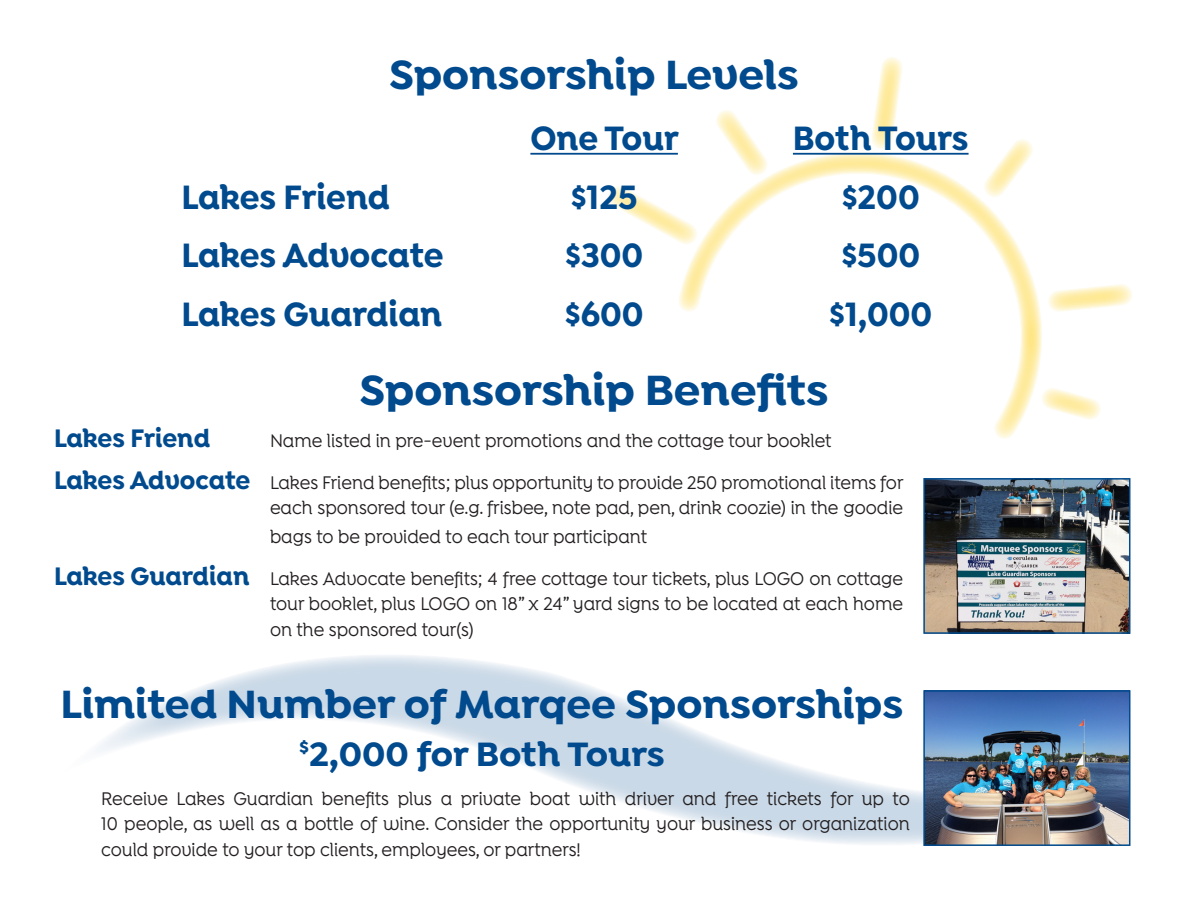
<style>
.page{position:relative;width:1188px;height:918px;background:#fff}
.page>*{position:absolute;margin:0;border:0;box-sizing:border-box;transform-origin:0 0}
.t1{font:700 45px "Isidora Alt";color:#004a8d}
.t2{font:700 43.5px "Isidora Alt";color:#004a8d}
.t3{font:700 42px "Isidora Alt";color:#004a8d}
.t4{font:700 36px "Isidora Alt";color:#004a8d;scale:.93 1}
.t5{font:700 36px "Isidora Alt";color:#004a8d}
.t6{font:700 27px "Isidora Alt";color:#004a8d;scale:.93 1}
.t7{font:500 19.5px/25.5px "Isidora Alt";color:#231f20;text-align:justify;scale:.93 1}
.s1{font-weight:700;font-size:27px;color:#004a8d}
</style>
<div class="page">
<svg style="left:679px;top:152px;width:363px;height:287px"></svg>
<svg style="left:594px;top:110px;width:194px;height:154px"></svg>
<svg style="left:858px;top:57px;width:59px;height:106px"></svg>
<svg style="left:964px;top:139px;width:78px;height:78px"></svg>
<svg style="left:1035px;top:271px;width:97px;height:54px"></svg>
<svg style="left:1025px;top:371px;width:76px;height:65px"></svg>
<svg style="left:97px;top:655px;width:826px;height:189px"></svg>
<svg style="left:778px;top:655px;width:142px;height:47px"></svg>
<hr style="left:530px;top:153px;width:148px;height:2px;background:#004a8d">
<hr style="left:793px;top:153px;width:176px;height:2px;background:#004a8d">
<img style="left:926px;top:481px;width:201px;height:150px">
<div style="left:923px;top:478px;width:207px;height:156px;border:2px solid #004a8d"></div>
<img style="left:926px;top:693px;width:201px;height:150px">
<div style="left:923px;top:690px;width:207px;height:156px;border:2px solid #004a8d"></div>
<p class="t2" style="left:389px;top:48px;width:411px">Sponsorship Levels</p>
<p class="t4" style="left:530px;top:116px;width:161px">One Tour</p>
<p class="t4" style="left:793px;top:116px;width:190px">Both Tours</p>
<p class="t4" style="left:182px;top:175px;width:225px">Lakes Friend</p>
<p class="t4" style="left:571px;top:175px;width:73px">$125</p>
<p class="t4" style="left:842px;top:175px;width:85px">$200</p>
<p class="t4" style="left:182px;top:233px;width:283px">Lakes Advocate</p>
<p class="t4" style="left:565px;top:233px;width:86px">$300</p>
<p class="t4" style="left:841px;top:233px;width:86px">$500</p>
<p class="t4" style="left:182px;top:292px;width:282px">Lakes Guardian</p>
<p class="t4" style="left:565px;top:292px;width:86px">$600</p>
<p class="t4" style="left:829px;top:292px;width:112px">$1,000</p>
<p class="t1" style="left:359px;top:362px;width:471px">Sponsorship Benefits</p>
<p class="t6" style="left:54px;top:421px;width:169px">Lakes Friend</p>
<p class="t7" style="left:270px;top:429px;width:605px">Name listed in pre-event promotions and the cottage tour booklet</p>
<p class="t7" style="left:54px;top:471px;width:915px;text-align:right"><span class="s1">Lakes Advocate</span> Lakes Friend benefits; plus opportunity to provide 250 promotional items for each sponsored tour (e.g. frisbee, note pad, pen, drink coozie) in the goodie</p>
<p class="t7" style="left:270px;top:525px;width:407px">bags to be provided to each tour participant</p>
<p class="t7" style="left:270px;top:567px;width:682px;text-indent:-216px"><span class="s1">Lakes Guardian</span> Lakes Advocate benefits; 4 free cottage tour tickets, plus LOGO on cottage tour booklet, plus LOGO on 18” x 24” yard signs to be located at each home on the sponsored tour(s)</p>
<p class="t3" style="left:60px;top:678px;width:844px">Limited Number of Marqee Sponsorships</p>
<p class="t5" style="left:299px;top:732px;width:367px"><sup>$</sup>2,000 for Both Tours</p>
<p class="t7" style="left:101px;top:787px;width:871px">Receive Lakes Guardian benefits plus a private boat with driver and free tickets for up to 10 people, as well as a bottle of wine. Consider the opportunity your business or organization could provide to your top clients, employees, or partners!</p>
</div>
